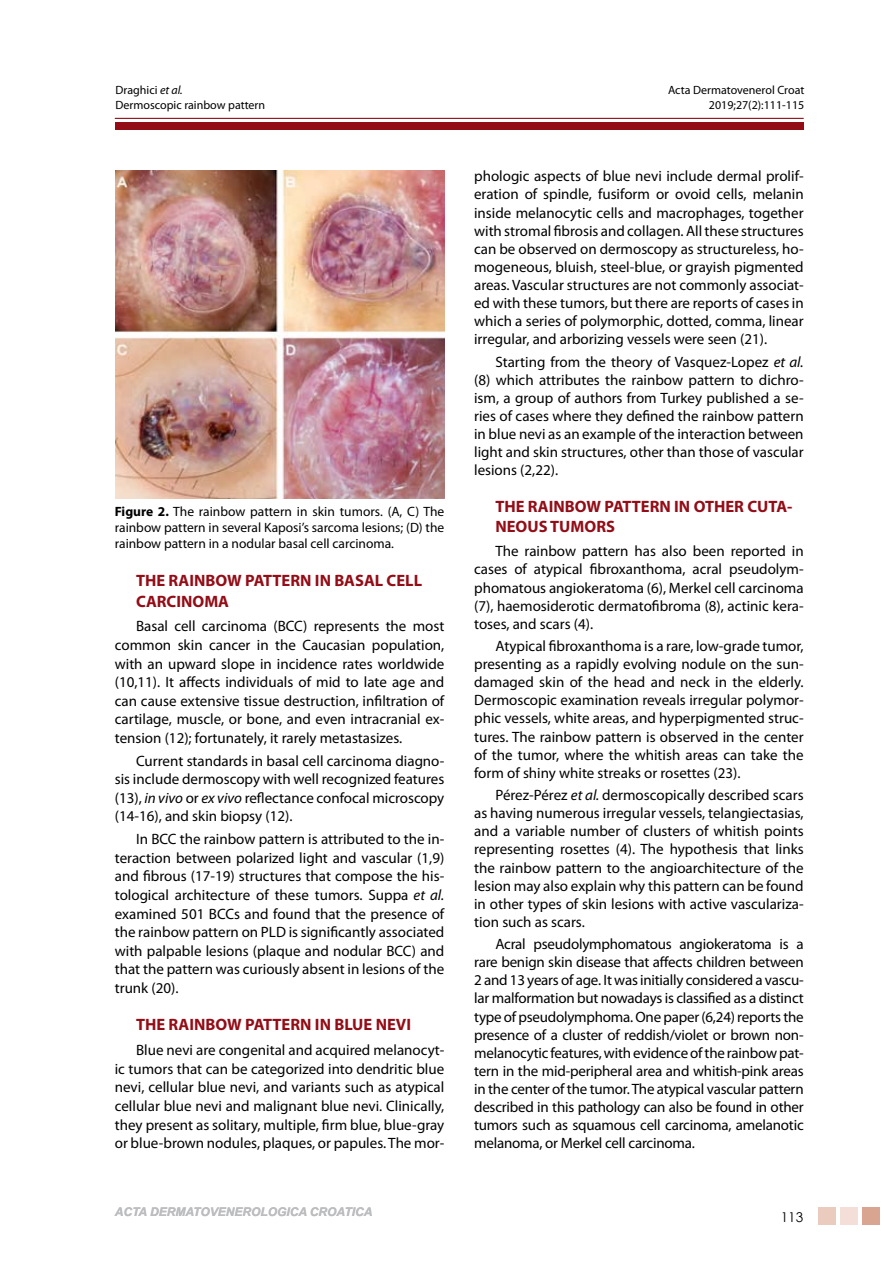
<style>
.page{position:relative;width:893px;height:1263px;background:#fff}
.page>*{position:absolute;margin:0;border:0;box-sizing:border-box;transform-origin:0 0}
.t1{font:700 16.5px/20.4px "Myriad Pro";color:#930d17}
.t2{font:15px/18.1px "Myriad Pro";color:#000;text-align:justify}
.t3{font:13.5px/16.2px "Myriad Pro";color:#000;text-align:justify}
.t4{font:13.5px "Century Gothic";color:#000}
.t5{font:12px "Myriad Pro";color:#000}
.t6{font:italic 700 12px "Arial";color:#bcbdbe}
.s1{font-style:italic}
.s2{font-weight:700}
</style>
<div class="page">
<div style="left:115px;top:122px;width:689px;height:8px;background:#930d17"></div>
<hr style="left:115px;top:118px;width:689px;height:1px;background:#930d17">
<div style="left:818px;top:1207px;width:18px;height:18px;background:#eacbbe"></div>
<div style="left:840px;top:1207px;width:18px;height:18px;background:#f3dfd7"></div>
<div style="left:863px;top:1207px;width:17px;height:18px;background:#d9a591"></div>
<img style="left:116px;top:170px;width:328px;height:329px">
<p class="t5" style="left:116px;top:83px;width:69px">Draghici <span class="s1">et al.</span></p>
<p class="t5" style="left:668px;top:83px;width:138px">Acta Dermatovenerol Croat</p>
<p class="t5" style="left:116px;top:97px;width:151px">Dermoscopic rainbow pattern</p>
<p class="t5" style="left:709px;top:97px;width:97px">2019;27(2):111-115</p>
<p class="t3" style="left:115px;top:503px;width:331px"><span class="s2">Figure 2.</span> The rainbow pattern in skin tumors. (A, C) The rainbow pattern in several Kaposi’s sarcoma lesions; (D) the rainbow pattern in a nodular basal cell carcinoma.</p>
<p class="t1" style="left:136px;top:570px;width:288px">THE RAINBOW PATTERN IN BASAL CELL<br>CARCINOMA</p>
<p class="t2" style="left:115px;top:617px;width:331px;line-height:18.6px;text-indent:21px">Basal cell carcinoma (BCC) represents the most common skin cancer in the Caucasian population, with an upward slope in incidence rates worldwide (10,11). It affects individuals of mid to late age and can cause extensive tissue destruction, infiltration of cartilage, muscle, or bone, and even intracranial ex&shy;tension (12); fortunately, it rarely metastasizes.</p>
<p class="t2" style="left:115px;top:751px;width:331px;line-height:18.6px;text-indent:21px">Current standards in basal cell carcinoma diagno&shy;sis include dermoscopy with well recognized features (13), <span class="s1">in vivo</span> or <span class="s1">ex vivo</span> reflectance confocal microscopy (14-16), and skin biopsy (12).</p>
<p class="t2" style="left:115px;top:830px;width:331px;line-height:18.6px;text-indent:21px">In BCC the rainbow pattern is attributed to the in&shy;teraction between polarized light and vascular (1,9) and fibrous (17-19) structures that compose the his&shy;tological architecture of these tumors. Suppa <span class="s1">et al. </span>examined 501 BCCs and found that the presence of the rainbow pattern on PLD is significantly associated with palpable lesions (plaque and nodular BCC) and that the pattern was curiously absent in lesions of the trunk (20).</p>
<p class="t1" style="left:136px;top:1014px;width:277px">THE RAINBOW PATTERN IN BLUE NEVI</p>
<p class="t2" style="left:115px;top:1041px;width:331px;line-height:18.6px;text-indent:21px">Blue nevi are congenital and acquired melanocyt&shy;ic tumors that can be categorized into dendritic blue nevi, cellular blue nevi, and variants such as atypical cellular blue nevi and malignant blue nevi. Clinically, they present as solitary, multiple, firm blue, blue-gray or blue-brown nodules, plaques, or papules. The mor-</p>
<p class="t6" style="left:115px;top:1204px;width:259px">ACTA DERMATOVENEROLOGICA CROATICA</p>
<p class="t2" style="left:474px;top:167px;width:331px">phologic aspects of blue nevi include dermal prolif&shy;eration of spindle, fusiform or ovoid cells, melanin inside melanocytic cells and macrophages, together with stromal fibrosis and collagen. All these structures can be observed on dermoscopy as structureless, ho&shy;mogeneous, bluish, steel-blue, or grayish pigmented areas. Vascular structures are not commonly associat&shy;ed with these tumors, but there are reports of cases in which a series of polymorphic, dotted, comma, linear irregular, and arborizing vessels were seen (21).</p>
<p class="t2" style="left:474px;top:352px;width:331px;text-indent:21px">Starting from the theory of Vasquez-Lopez <span class="s1">et al. </span>(8) which attributes the rainbow pattern to dichro&shy;ism, a group of authors from Turkey published a se&shy;ries of cases where they defined the rainbow pattern in blue nevi as an example of the interaction between light and skin structures, other than those of vascular lesions (2,22).</p>
<p class="t1" style="left:495px;top:496px;width:298px;line-height:20px">THE RAINBOW PATTERN IN OTHER CUTA-<br>NEOUS TUMORS</p>
<p class="t2" style="left:474px;top:542px;width:331px;text-indent:21px">The rainbow pattern has also been reported in cases of atypical fibroxanthoma, acral pseudolym&shy;phomatous angiokeratoma (6), Merkel cell carcinoma (7), haemosiderotic dermatofibroma (8), actinic kera&shy;toses, and scars (4).</p>
<p class="t2" style="left:474px;top:637px;width:331px;text-indent:21px">Atypical fibroxanthoma is a rare, low-grade tumor, presenting as a rapidly evolving nodule on the sun&shy;damaged skin of the head and neck in the elderly.<br>Dermoscopic examination reveals irregular polymor&shy;phic vessels, white areas, and hyperpigmented struc&shy;tures. The rainbow pattern is observed in the center of the tumor, where the whitish areas can take the form of shiny white streaks or rosettes (23).</p>
<p class="t2" style="left:474px;top:786px;width:331px;text-indent:21px">Pérez-Pérez <span class="s1">et al.</span> dermoscopically described scars as having numerous irregular vessels, telangiectasias, and a variable number of clusters of whitish points representing rosettes (4). The hypothesis that links the rainbow pattern to the angioarchitecture of the lesion may also explain why this pattern can be found in other types of skin lesions with active vasculariza&shy;tion such as scars.</p>
<p class="t2" style="left:474px;top:935px;width:331px;text-indent:21px">Acral pseudolymphomatous angiokeratoma is a rare benign skin disease that affects children between 2 and 13 years of age. It was initially considered a vascu&shy;lar malformation but nowadays is classified as a distinct type of pseudolymphoma. One paper (6,24) reports the presence of a cluster of reddish/violet or brown non&shy;melanocytic features, with evidence of the rainbow pat&shy;tern in the mid-peripheral area and whitish-pink areas in the center of the tumor. The atypical vascular pattern described in this pathology can also be found in other tumors such as squamous cell carcinoma, amelanotic melanoma, or Merkel cell carcinoma.</p>
<p class="t4" style="left:781px;top:1207px;width:24px">113</p>
</div>
